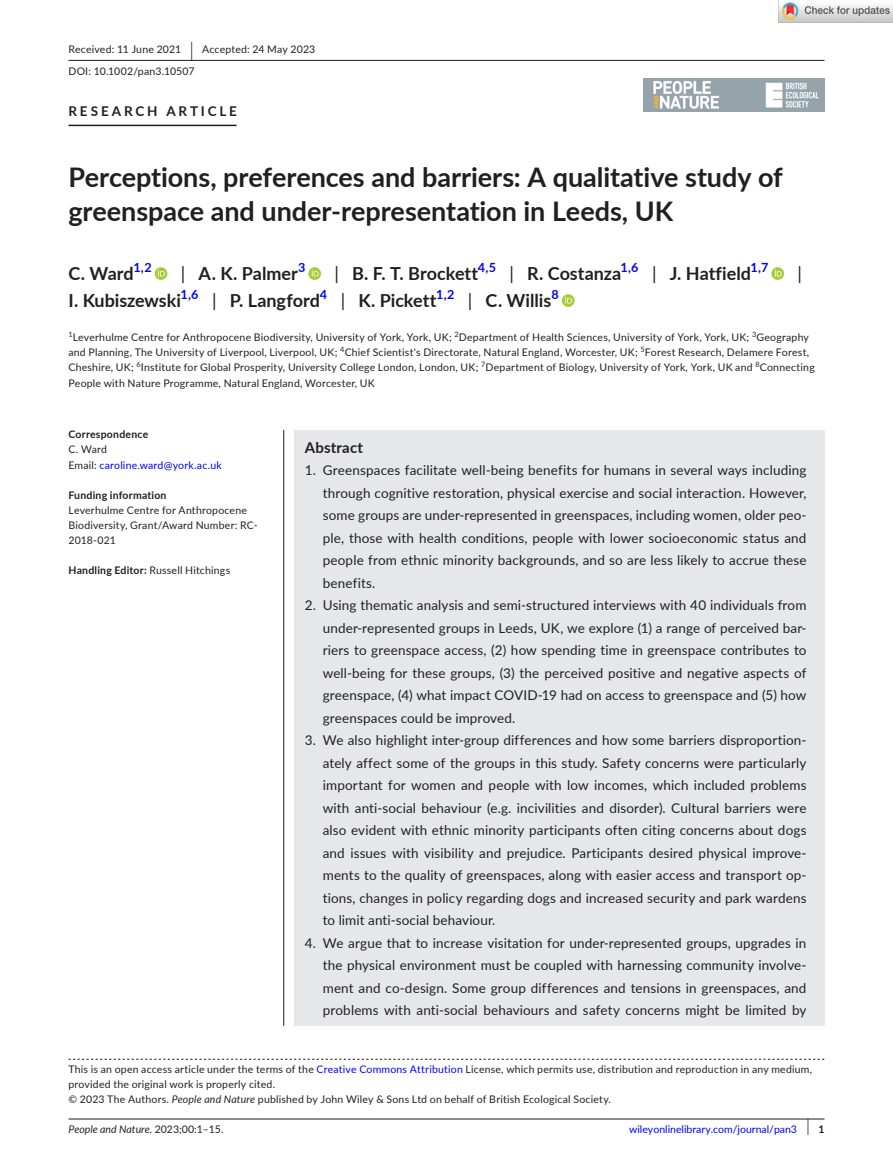
<style>
.page{position:relative;width:893px;height:1174px;background:#fff}
.page>*{position:absolute;margin:0;border:0;box-sizing:border-box;transform-origin:0 0}
.t1{font:700 27px/34.5px "Lato";letter-spacing:-.005em;color:#231f20}
.t2{font:700 18px "Lato";color:#231f20}
.t3{font:18px "Lato";color:#231f20}
.t4{font:700 15px "Lato";letter-spacing:.015em;color:#231f20}
.t5{font:13.5px/22.5px "Lato";letter-spacing:.01em;color:#231f20;text-align:justify}
.t6{font:700 13.5px "Lato";letter-spacing:.21em;color:#231f20}
.t7{font:10.5px/15px "Lato";letter-spacing:.02em;color:#231f20}
.t8{font:10.5px "Lato";color:#00f}
.t9{font:10.5px/15px "Lato";letter-spacing:.02em;color:#00f}
.t10{font:700 10.5px "Lato";letter-spacing:.02em;color:#231f20}
.t11{font:italic 10.5px "Lato";color:#231f20}
.t12{font:7.35px "Lato";color:#231f20}
.s1{font-size:19.65px}
.s2{font-weight:400}
.s3{color:#231f20}
.s4{font-weight:700}
.s5{color:#00f}
.s6{font-style:italic}
.s7{font-style:normal}
.s8{font-size:17.4px;color:#231f20}
.s9{font-weight:700;color:#231f20}
</style>
<div class="page">
<hr style="left:68px;top:1118px;width:756px;height:1px;background:#231f20">
<img style="left:644px;top:79px;width:180px;height:33px">
<hr style="left:68px;top:60px;width:756px;height:1px;background:#231f20">
<hr style="left:68px;top:125px;width:169px;height:1px;background:#231f20">
<svg style="left:155px;top:267px;width:12px;height:13px"></svg>
<svg style="left:158px;top:269px;width:7px;height:7px"></svg>
<svg style="left:308px;top:267px;width:13px;height:13px"></svg>
<svg style="left:312px;top:269px;width:7px;height:7px"></svg>
<svg style="left:771px;top:267px;width:13px;height:13px"></svg>
<svg style="left:775px;top:269px;width:7px;height:7px"></svg>
<svg style="left:562px;top:294px;width:13px;height:13px"></svg>
<svg style="left:565px;top:296px;width:7px;height:7px"></svg>
<svg style="left:68px;top:1058px;width:756px;height:1px"></svg>
<div style="left:294px;top:430px;width:530px;height:595px;background:#e6e7e9"></div>
<hr style="left:283px;top:430px;width:1px;height:595px;background:#231f20">
<img style="left:779px;top:0;width:114px;height:22px">
<p class="t7" style="left:68px;top:38px;width:248px;line-height:21.8px">Received: 11 June 2021 <span class="s1">|</span> Accepted: 24 May 2023<br>DOI: 10.1002/pan3.10507</p>
<p class="t6" style="left:68px;top:106px;width:170px">RESEARCH ARTICLE</p>
<h1 class="t1" style="left:68px;top:162px;width:716px">Perceptions, preferences and barriers: A qualitative study of greenspace and under- representation in Leeds, UK</h1>
<h2 class="t2" style="left:68px;top:266px;width:85px">C. Ward<sup>1,2</sup></h2>
<h2 class="t2" style="left:181px;top:266px;width:126px"><span class="s2">|</span> A. K. Palmer<sup>3</sup></h2>
<h2 class="t2" style="left:335px;top:266px;width:435px"><span class="s2">|</span> B. F. T. Brockett<sup>4,5</sup> <span class="s2">|</span> R. Costanza<sup>1,6</sup> <span class="s2">|</span> J. Hatfield<sup>1,7</sup></h2>
<h2 class="t3" style="left:798px;top:266px;width:6px">|</h2>
<h2 class="t2" style="left:68px;top:293px;width:492px">I. Kubiszewski<sup>1,6</sup> <span class="s2">|</span> P. Langford<sup>4</sup> <span class="s2">|</span> K. Pickett<sup>1,2</sup> <span class="s2">|</span> C. Willis<sup>8</sup></h2>
<p class="t12" style="left:68px;top:331px;width:6px">1</p>
<p class="t7" style="left:73px;top:330px;width:381px">Leverhulme Centre for Anthropocene Biodiversity, University of York, York, UK;</p>
<p class="t12" style="left:454px;top:331px;width:6px">2</p>
<p class="t7" style="left:459px;top:330px;width:292px">Department of Health Sciences, University of York, York, UK;</p>
<p class="t12" style="left:752px;top:331px;width:6px">3</p>
<p class="t7" style="left:68px;top:331px;width:742px;text-align:justify;text-indent:688px">Geography and Planning, The University of Liverpool, Liverpool, UK; <sup>4</sup>Chief Scientist's Directorate, Natural England, Worcester, UK; <sup>5</sup>Forest Research, Delamere Forest, Cheshire, UK;</p>
<p class="t12" style="left:136px;top:361px;width:6px">6</p>
<p class="t7" style="left:141px;top:360px;width:339px">Institute for Global Prosperity, University College London, London, UK;</p>
<p class="t12" style="left:481px;top:361px;width:6px">7</p>
<p class="t7" style="left:486px;top:360px;width:269px">Department of Biology, University of York, York, UK and</p>
<p class="t12" style="left:755px;top:361px;width:6px">8</p>
<p class="t7" style="left:760px;top:360px;width:56px">Connecting</p>
<p class="t7" style="left:68px;top:375px;width:308px">People with Nature Programme, Natural England, Worcester, UK</p>
<p class="t10" style="left:68px;top:430px;width:81px">Correspondence</p>
<p class="t9" style="left:68px;top:442px;width:155px"><span class="s3">C. Ward<br>Email:</span> caroline.ward@york.ac.uk</p>
<p class="t10" style="left:68px;top:490px;width:100px">Funding information</p>
<p class="t7" style="left:68px;top:502px;width:191px">Leverhulme Centre for Anthropocene<br>Biodiversity, Grant/Award Number: RC-<br>2018- 021</p>
<p class="t7" style="left:68px;top:562px;width:163px"><span class="s4">Handling Editor:</span> Russell Hitchings</p>
<p class="t4" style="left:305px;top:441px;width:60px">Abstract</p>
<p class="t5" style="left:323px;top:458px;width:485px;text-indent:-18px">1. Greenspaces facilitate well- being benefits for humans in several ways including through cognitive restoration, physical exercise and social interaction. However, some groups are under- represented in greenspaces, including women, older peo&shy;ple, those with health conditions, people with lower socioeconomic status and people from ethnic minority backgrounds, and so are less likely to accrue these benefits.</p>
<p class="t5" style="left:323px;top:593px;width:485px;text-indent:-18px">2. Using thematic analysis and semi- structured interviews with 40 individuals from under- represented groups in Leeds, UK, we explore (1) a range of perceived bar&shy;riers to greenspace access, (2) how spending time in greenspace contributes to well- being for these groups, (3) the perceived positive and negative aspects of greenspace, (4) what impact COVID- 19 had on access to greenspace and (5) how greenspaces could be improved.</p>
<p class="t5" style="left:323px;top:728px;width:485px;text-indent:-18px">3. We also highlight inter- group differences and how some barriers disproportion&shy;ately affect some of the groups in this study. Safety concerns were particularly important for women and people with low incomes, which included problems with anti- social behaviour (e.g. incivilities and disorder). Cultural barriers were also evident with ethnic minority participants often citing concerns about dogs and issues with visibility and prejudice. Participants desired physical improve&shy;ments to the quality of greenspaces, along with easier access and transport op&shy;tions, changes in policy regarding dogs and increased security and park wardens to limit anti- social behaviour.</p>
<p class="t5" style="left:323px;top:931px;width:485px;text-indent:-18px">4. We argue that to increase visitation for under- represented groups, upgrades in the physical environment must be coupled with harnessing community involve&shy;ment and co- design. Some group differences and tensions in greenspaces, and problems with anti- social behaviours and safety concerns might be limited by</p>
<p class="t7" style="left:68px;top:1061px;width:745px">This is an open access article under the terms of the <span class="s5">Creative Commons Attribution</span> License, which permits use, distribution and reproduction in any medium, provided the original work is properly cited.<br>© 2023 The Authors. <span class="s6">People and Nature</span> published by John Wiley &amp; Sons Ltd on behalf of British Ecological Society.</p>
<p class="t11" style="left:68px;top:1124px;width:157px">People and Nature. <span class="s7">2023;00:1–15.</span></p>
<p class="t8" style="left:629px;top:1124px;width:197px">wileyonlinelibrary.com/journal/pan3 <span class="s8">|</span> <span class="s9">1</span></p>
</div>
